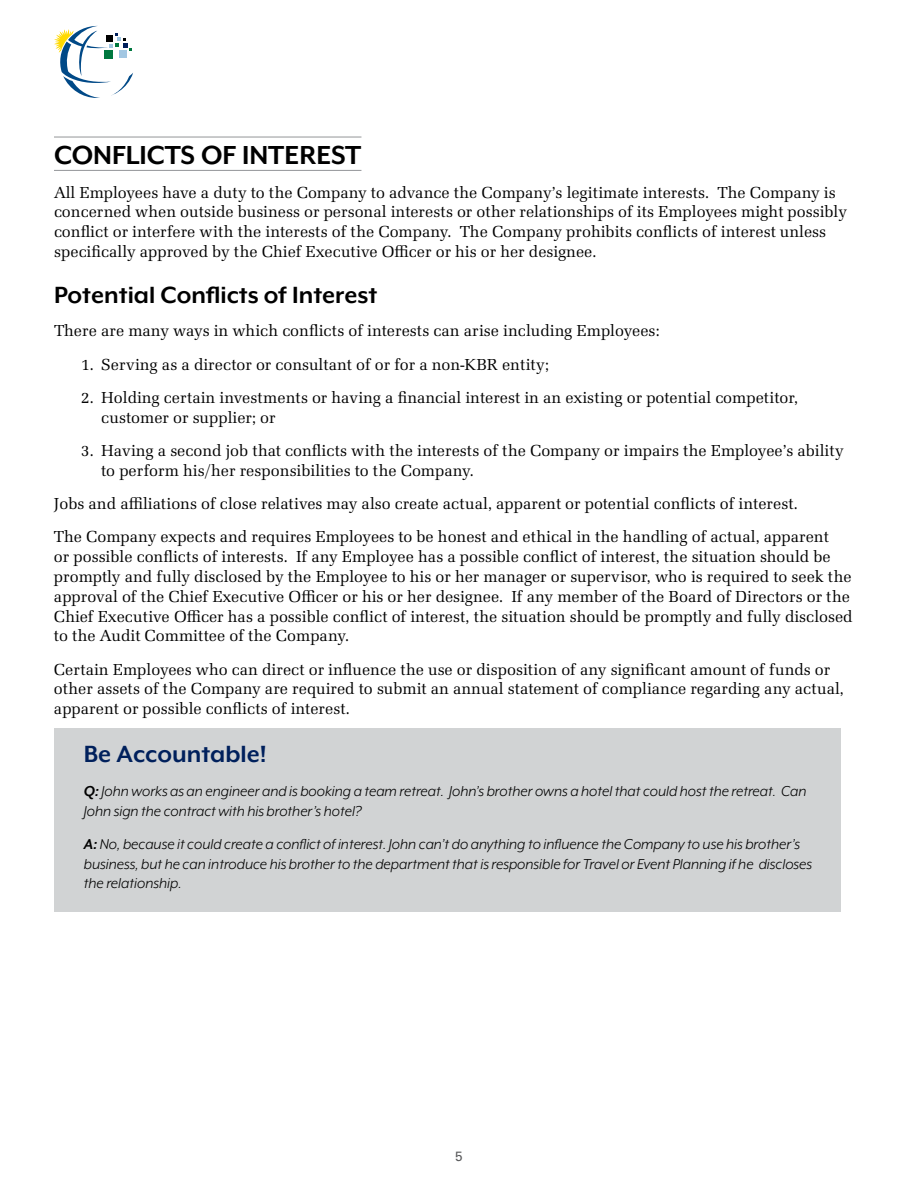
<style>
.page{position:relative;width:918px;height:1188px;background:#fff}
.page>*{position:absolute;margin:0;border:0;box-sizing:border-box;transform-origin:0 0}
.t1{font:700 30px "Mr Eaves XL Mod OT";color:#000}
.t2{font:700 27px "Mr Eaves XL Mod OT";color:#000}
.t3{font:700 27px "Mr Eaves XL Mod OT";color:#00205c}
.t4{font:16.5px/19.8px "Latino URW";color:#000}
.t5{font:italic 16.5px/19.8px "Mr Eaves XL Mod OT";color:#000}
.t6{font:13.5px "Univers";color:#58595b}
.s1{font-weight:700}
</style>
<div class="page">
<svg style="left:54px;top:26px;width:79px;height:72px"></svg>
<hr style="left:54px;top:137px;width:307px;height:1px;background:#939598">
<hr style="left:54px;top:170px;width:307px;height:1px;background:#939598">
<div style="left:54px;top:728px;width:787px;height:184px;background:#d1d3d4"></div>
<h1 class="t1" style="left:54px;top:140px;width:309px">CONFLICTS OF INTEREST</h1>
<p class="t4" style="left:54px;top:182px;width:794px">All Employees have a duty to the Company to advance the Company’s legitimate interests. The Company is concerned when outside business or personal interests or other relationships of its Employees might possibly conflict or interfere with the interests of the Company. The Company prohibits conflicts of interest unless specifically approved by the Chief Executive Officer or his or her designee.</p>
<h2 class="t2" style="left:54px;top:281px;width:325px">Potential Conflicts of Interest</h2>
<p class="t4" style="left:54px;top:321px;width:607px">There are many ways in which conflicts of interests can arise including Employees:</p>
<p class="t4" style="left:81px;top:354px;width:470px">1. Serving as a director or consultant of or for a non-KBR entity;</p>
<p class="t4" style="left:101px;top:388px;width:699px;text-indent:-20px">2. Holding certain investments or having a financial interest in an existing or potential competitor, customer or supplier; or</p>
<p class="t4" style="left:101px;top:441px;width:744px;text-indent:-20px">3. Having a second job that conflicts with the interests of the Company or impairs the Employee’s ability to perform his/her responsibilities to the Company.</p>
<p class="t4" style="left:54px;top:487px;width:776px;line-height:33.3px">Jobs and affiliations of close relatives may also create actual, apparent or potential conflicts of interest.<br>The Company expects and requires Employees to be honest and ethical in the handling of actual, apparent</p>
<p class="t4" style="left:54px;top:547px;width:800px">or possible conflicts of interests. If any Employee has a possible conflict of interest, the situation should be promptly and fully disclosed by the Employee to his or her manager or supervisor, who is required to seek the approval of the Chief Executive Officer or his or her designee. If any member of the Board of Directors or the Chief Executive Officer has a possible conflict of interest, the situation should be promptly and fully disclosed to the Audit Committee of the Company.</p>
<p class="t4" style="left:54px;top:659px;width:791px">Certain Employees who can direct or influence the use or disposition of any significant amount of funds or other assets of the Company are required to submit an annual statement of compliance regarding any actual, apparent or possible conflicts of interest.</p>
<h2 class="t3" style="left:84px;top:741px;width:184px">Be Accountable!</h2>
<p class="t5" style="left:84px;top:781px;width:724px"><span class="s1">Q:</span> John works as an engineer and is booking a team retreat. John’s brother owns a hotel that could host the retreat. Can<br>John sign the contract with his brother’s hotel?</p>
<p class="t5" style="left:84px;top:834px;width:730px"><span class="s1">A:</span> No, because it could create a conflict of interest. John can’t do anything to influence the Company to use his brother’s business, but he can introduce his brother to the department that is responsible for Travel or Event Planning if he discloses the relationship.</p>
<p class="t6" style="left:455px;top:1148px;width:9px">5</p>
</div>
